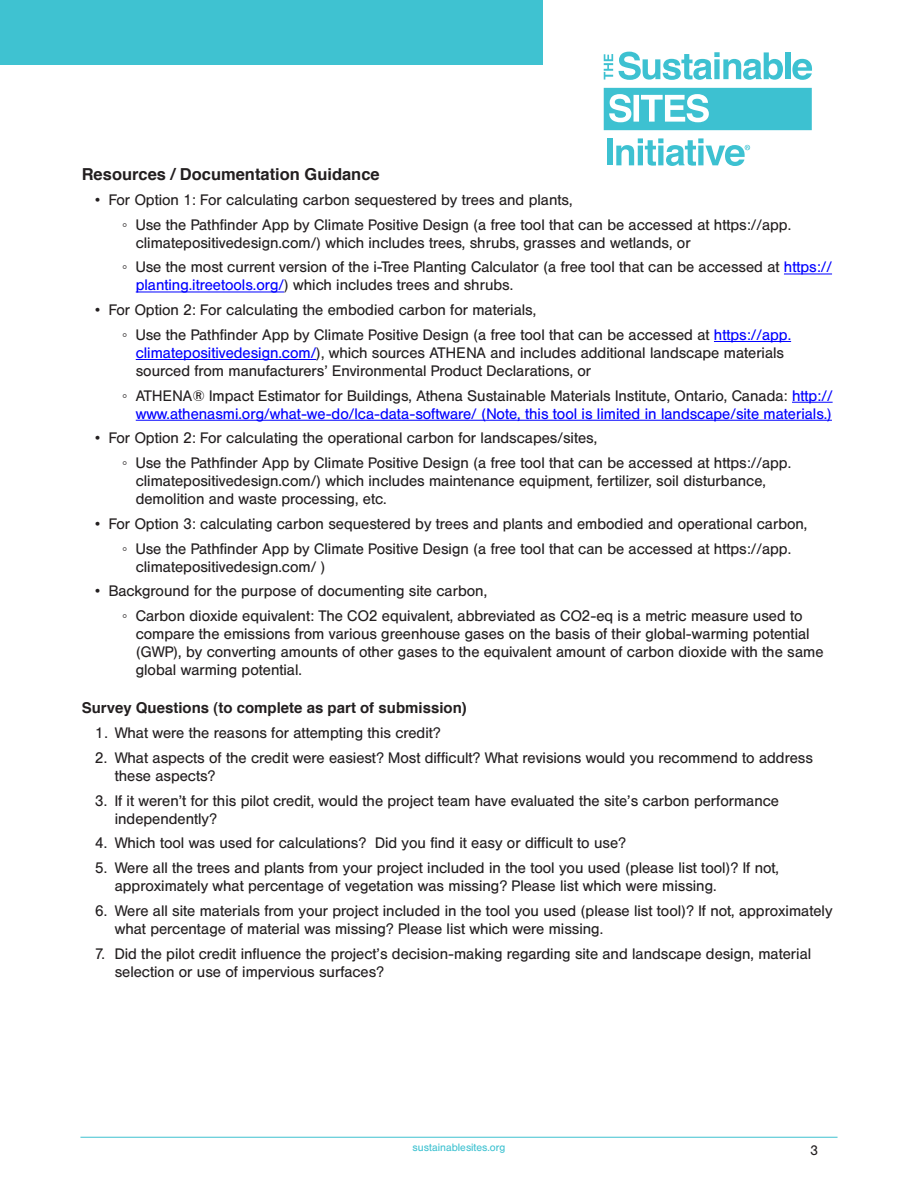
<style>
.page{position:relative;width:918px;height:1188px;background:#fff}
.page>*{position:absolute;margin:0;border:0;box-sizing:border-box;transform-origin:0 0}
.Subhead{font:700 16.5px "Helvetica";color:#231f20}
.t1{font:15px/18px "Helvetica BQ";color:#231f20}
.t2{font:15px/18px "Helvetica BQ";color:#00f;text-align:right}
.Subhead-2{font:700 15px "Helvetica";color:#231f20}
.t3{font:13.5px "Helvetica BQ";color:#231f20}
.t4{font:10.5px "Helvetica BQ";color:#3fc2d1}
.s1{font-family:"Arial"}
.s2{color:#00f}
.s3{font-family:"Arial";color:#231f20}
.s4{color:#231f20}
</style>
<div class="page">
<div style="left:0;top:0;width:543px;height:65px;background:#3fc2d1"></div>
<svg style="left:619px;top:52px;width:164px;height:28px"></svg>
<div style="left:785px;top:52px;width:5px;height:27px;background:#3dc1d1"></div>
<svg style="left:792px;top:59px;width:20px;height:21px"></svg>
<svg style="left:604px;top:88px;width:208px;height:42px;background:#5ccad8"></svg>
<div style="left:607px;top:139px;width:6px;height:26px;background:#3dc1d1"></div>
<svg style="left:604px;top:54px;width:9px;height:26px"></svg>
<svg style="left:616px;top:138px;width:134px;height:28px"></svg>
<hr style="left:80px;top:1137px;width:758px;height:1px;background:#3fc2d1">
<hr style="left:784px;top:274px;width:48px;height:1px;background:#00f">
<hr style="left:136px;top:292px;width:148px;height:1px;background:#00f">
<hr style="left:714px;top:341px;width:77px;height:1px;background:#00f">
<hr style="left:136px;top:359px;width:180px;height:1px;background:#00f">
<hr style="left:792px;top:402px;width:41px;height:1px;background:#00f">
<hr style="left:136px;top:420px;width:696px;height:1px;background:#00f">
<p class="Subhead" style="left:82px;top:164px;width:299px">Resources / Documentation Guidance</p>
<p class="t1" style="left:95px;top:191px;width:479px">• For Option 1: For calculating carbon sequestered by trees and plants,</p>
<p class="t1" style="left:136px;top:216px;width:657px;text-indent:-14px"><span class="s1">◦</span> Use the Pathfinder App by Climate Positive Design (a free tool that can be accessed at https://app. climatepositivedesign.com/) which includes trees, shrubs, grasses and wetlands, or</p>
<p class="t1" style="left:136px;top:259px;width:698px;text-indent:-14px"><span class="s1">◦</span> Use the most current version of the i-Tree Planting Calculator (a free tool that can be accessed at <span class="s2">https:// planting.itreetools.org/</span>) which includes trees and shrubs.</p>
<p class="t1" style="left:95px;top:301px;width:442px">• For Option 2: For calculating the embodied carbon for materials,</p>
<p class="t1" style="left:136px;top:326px;width:657px;text-indent:-14px"><span class="s1">◦</span> Use the Pathfinder App by Climate Positive Design (a free tool that can be accessed at <span class="s2">https://app. climatepositivedesign.com/</span>), which sources ATHENA and includes additional landscape materials sourced from manufacturers’ Environmental Product Declarations, or</p>
<p class="t2" style="left:122px;top:387px;width:712px"><span class="s3">◦</span> <span class="s4">ATHENA® Impact Estimator for Buildings, Athena Sustainable Materials Institute, Ontario, Canada:</span> http:// www.athenasmi.org/what-we-do/lca-data-software/ (Note, this tool is limited in landscape/site materials.)</p>
<p class="t1" style="left:95px;top:430px;width:503px">• For Option 2: For calculating the operational carbon for landscapes/sites,</p>
<p class="t1" style="left:136px;top:454px;width:657px;text-indent:-14px"><span class="s1">◦</span> Use the Pathfinder App by Climate Positive Design (a free tool that can be accessed at https://app. climatepositivedesign.com/) which includes maintenance equipment, fertilizer, soil disturbance, demolition and waste processing, etc.</p>
<p class="t1" style="left:95px;top:515px;width:714px">• For Option 3: calculating carbon sequestered by trees and plants and embodied and operational carbon,</p>
<p class="t1" style="left:136px;top:540px;width:657px;text-indent:-14px"><span class="s1">◦</span> Use the Pathfinder App by Climate Positive Design (a free tool that can be accessed at https://app. climatepositivedesign.com/ )</p>
<p class="t1" style="left:95px;top:583px;width:393px">• Background for the purpose of documenting site carbon,</p>
<p class="t1" style="left:136px;top:607px;width:689px;text-indent:-14px"><span class="s1">◦</span> Carbon dioxide equivalent: The CO2 equivalent, abbreviated as CO2-eq is a metric measure used to compare the emissions from various greenhouse gases on the basis of their global-warming potential (GWP), by converting amounts of other gases to the equivalent amount of carbon dioxide with the same global warming potential.</p>
<p class="Subhead-2" style="left:82px;top:699px;width:387px">Survey Questions (to complete as part of submission)</p>
<p class="t1" style="left:95px;top:724px;width:347px">1. What were the reasons for attempting this credit?</p>
<p class="t1" style="left:115px;top:749px;width:700px;text-indent:-20px">2. What aspects of the credit were easiest? Most difficult? What revisions would you recommend to address these aspects?</p>
<p class="t1" style="left:115px;top:792px;width:666px;text-indent:-20px">3. If it weren’t for this pilot credit, would the project team have evaluated the site’s carbon performance independently?</p>
<p class="t1" style="left:95px;top:835px;width:532px">4. Which tool was used for calculations? Did you find it easy or difficult to use?</p>
<p class="t1" style="left:115px;top:859px;width:666px;text-indent:-20px">5. Were all the trees and plants from your project included in the tool you used (please list tool)? If not, approximately what percentage of vegetation was missing? Please list which were missing.</p>
<p class="t1" style="left:115px;top:902px;width:719px;text-indent:-20px">6. Were all site materials from your project included in the tool you used (please list tool)? If not, approximately what percentage of material was missing? Please list which were missing.</p>
<p class="t1" style="left:115px;top:945px;width:698px;text-indent:-20px">7. Did the pilot credit influence the project’s decision-making regarding site and landscape design, material selection or use of impervious surfaces?</p>
<p class="t4" style="left:413px;top:1141px;width:94px">sustainablesites.org</p>
<p class="t3" style="left:811px;top:1143px;width:9px">3</p>
</div>
